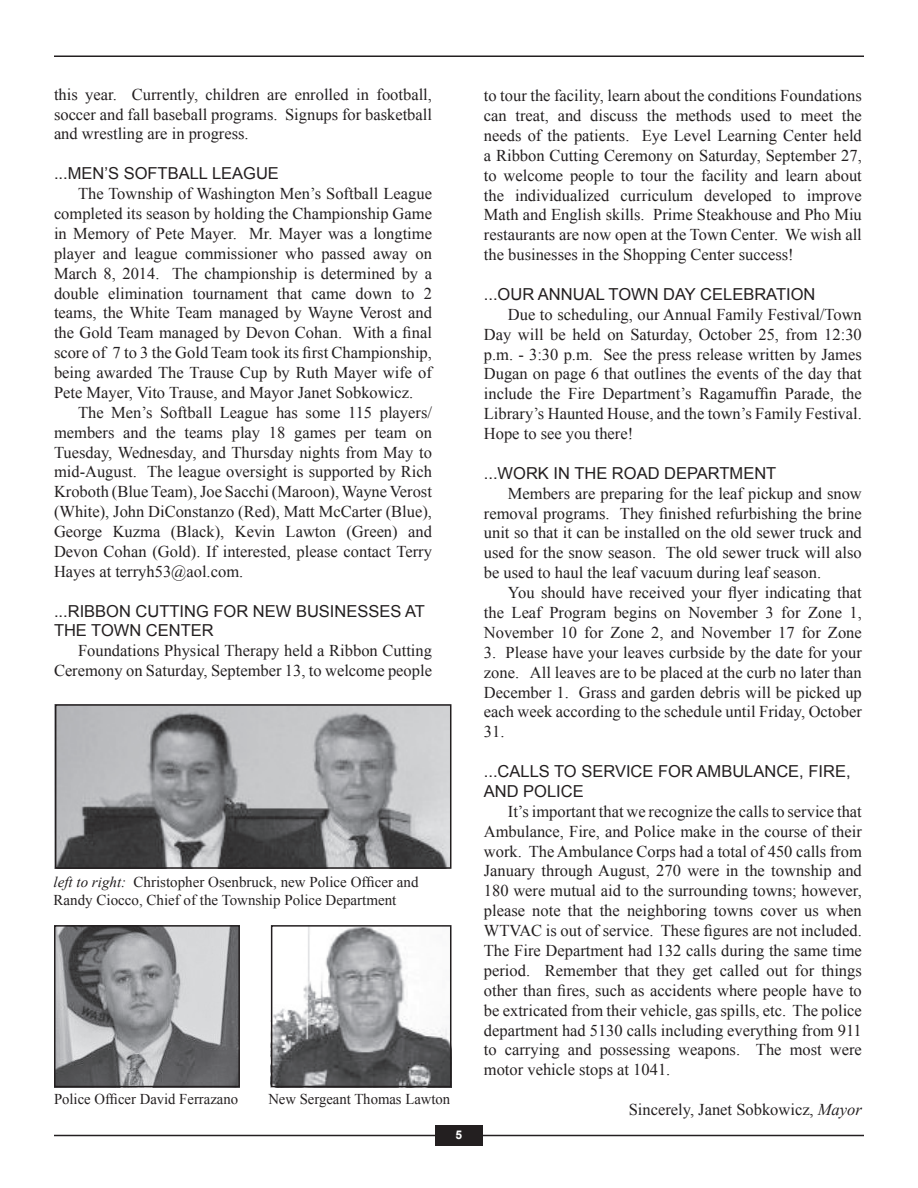
<style>
.page{position:relative;width:918px;height:1188px;background:#fff}
.page>*{position:absolute;margin:0;border:0;box-sizing:border-box;transform-origin:0 0}
.t1{font:16.5px/20px "Times New Roman";color:#231f20;text-align:justify}
.t2{font:16.5px/20px "Arial";color:#231f20}
.t3{font:15px/18px "Times New Roman";color:#231f20}
.t4{font:700 12px "Arial";color:#fff}
.s1{font-style:italic}
</style>
<div class="page">
<hr style="left:54px;top:56px;width:810px;height:1px;background:#231f20">
<hr style="left:54px;top:1135px;width:810px;height:1px;background:#231f20">
<div style="left:435px;top:1125px;width:48px;height:21px;background:#231f20"></div>
<img style="left:58px;top:707px;width:390px;height:159px">
<div style="left:55px;top:704px;width:396px;height:165px;border:2px solid #231f20"></div>
<img style="left:57px;top:928px;width:180px;height:156px">
<div style="left:54px;top:925px;width:186px;height:162px;border:2px solid #231f20"></div>
<img style="left:274px;top:928px;width:174px;height:156px">
<div style="left:271px;top:925px;width:180px;height:162px;border:2px solid #231f20"></div>
<p class="t1" style="left:54px;top:84px;width:380px">this year. Currently, children are enrolled in football, soccer and fall baseball programs. Signups for basketball and wrestling are in progress.</p>
<p class="t2" style="left:54px;top:164px;width:226px">...MEN’S SOFTBALL LEAGUE</p>
<p class="t1" style="left:54px;top:183px;width:380px;text-indent:24px">The Township of Washington Men’s Softball League completed its season by holding the Championship Game in Memory of Pete Mayer. Mr. Mayer was a longtime player and league commissioner who passed away on March 8, 2014. The championship is determined by a double elimination tournament that came down to 2 teams, the White Team managed by Wayne Verost and the Gold Team managed by Devon Cohan. With a final score of 7 to 3 the Gold Team took its first Championship, being awarded The Trause Cup by Ruth Mayer wife of Pete Mayer, Vito Trause, and Mayor Janet Sobkowicz.</p>
<p class="t1" style="left:54px;top:402px;width:380px;text-indent:24px">The Men’s Softball League has some 115 players/ members and the teams play 18 games per team on Tuesday, Wednesday, and Thursday nights from May to mid-August. The league oversight is supported by Rich Kroboth (Blue Team), Joe Sacchi (Maroon), Wayne Verost (White), John DiConstanzo (Red), Matt McCarter (Blue), George Kuzma (Black), Kevin Lawton (Green) and Devon Cohan (Gold). If interested, please contact Terry Hayes at terryh53@aol.com.</p>
<p class="t2" style="left:54px;top:601px;width:372px">...RIBBON CUTTING FOR NEW BUSINESSES AT<br>THE TOWN CENTER</p>
<p class="t1" style="left:54px;top:641px;width:380px;text-align:right">Foundations Physical Therapy held a Ribbon Cutting<br>Ceremony on Saturday, September 13, to welcome people</p>
<p class="t3" style="left:54px;top:873px;width:366px"><span class="s1">left to right:</span> Christopher Osenbruck, new Police Officer and<br>Randy Ciocco, Chief of the Township Police Department</p>
<p class="t3" style="left:54px;top:1090px;width:186px">Police Officer David Ferrazano</p>
<p class="t3" style="left:268px;top:1090px;width:183px">New Sergeant Thomas Lawton</p>
<p class="t4" style="left:456px;top:1127px;width:8px">5</p>
<p class="t1" style="left:484px;top:85px;width:380px">to tour the facility, learn about the conditions Foundations can treat, and discuss the methods used to meet the needs of the patients. Eye Level Learning Center held a Ribbon Cutting Ceremony on Saturday, September 27, to welcome people to tour the facility and learn about the individualized curriculum developed to improve Math and English skills. Prime Steakhouse and Pho Miu restaurants are now open at the Town Center. We wish all the businesses in the Shopping Center success!</p>
<p class="t2" style="left:484px;top:284px;width:333px">...OUR ANNUAL TOWN DAY CELEBRATION</p>
<p class="t1" style="left:484px;top:304px;width:380px;text-indent:24px">Due to scheduling, our Annual Family Festival/Town Day will be held on Saturday, October 25, from 12:30 p.m. - 3:30 p.m. See the press release written by James Dugan on page 6 that outlines the events of the day that include the Fire Department’s Ragamuffin Parade, the Library’s Haunted House, and the town’s Family Festival.<br>Hope to see you there!</p>
<p class="t2" style="left:484px;top:463px;width:294px">...WORK IN THE ROAD DEPARTMENT</p>
<p class="t1" style="left:484px;top:483px;width:380px;text-indent:24px">Members are preparing for the leaf pickup and snow removal programs. They finished refurbishing the brine unit so that it can be installed on the old sewer truck and used for the snow season. The old sewer truck will also be used to haul the leaf vacuum during leaf season.</p>
<p class="t1" style="left:484px;top:582px;width:380px;text-indent:24px">You should have received your flyer indicating that the Leaf Program begins on November 3 for Zone 1, November 10 for Zone 2, and November 17 for Zone</p>
<p class="t1" style="left:484px;top:642px;width:380px">3. Please have your leaves curbside by the date for your zone. All leaves are to be placed at the curb no later than December 1. Grass and garden debris will be picked up each week according to the schedule until Friday, October 31.</p>
<p class="t2" style="left:484px;top:761px;width:368px">...CALLS TO SERVICE FOR AMBULANCE, FIRE,<br>AND POLICE</p>
<p class="t1" style="left:484px;top:801px;width:380px;text-indent:24px">It’s important that we recognize the calls to service that Ambulance, Fire, and Police make in the course of their work. The Ambulance Corps had a total of 450 calls from January through August, 270 were in the township and 180 were mutual aid to the surrounding towns; however, please note that the neighboring towns cover us when WTVAC is out of service. These figures are not included.<br>The Fire Department had 132 calls during the same time period. Remember that they get called out for things other than fires, such as accidents where people have to be extricated from their vehicle, gas spills, etc. The police department had 5130 calls including everything from 911 to carrying and possessing weapons. The most were motor vehicle stops at 1041.</p>
<p class="t1" style="left:629px;top:1099px;width:235px">Sincerely, Janet Sobkowicz, <span class="s1">Mayor</span></p>
</div>
